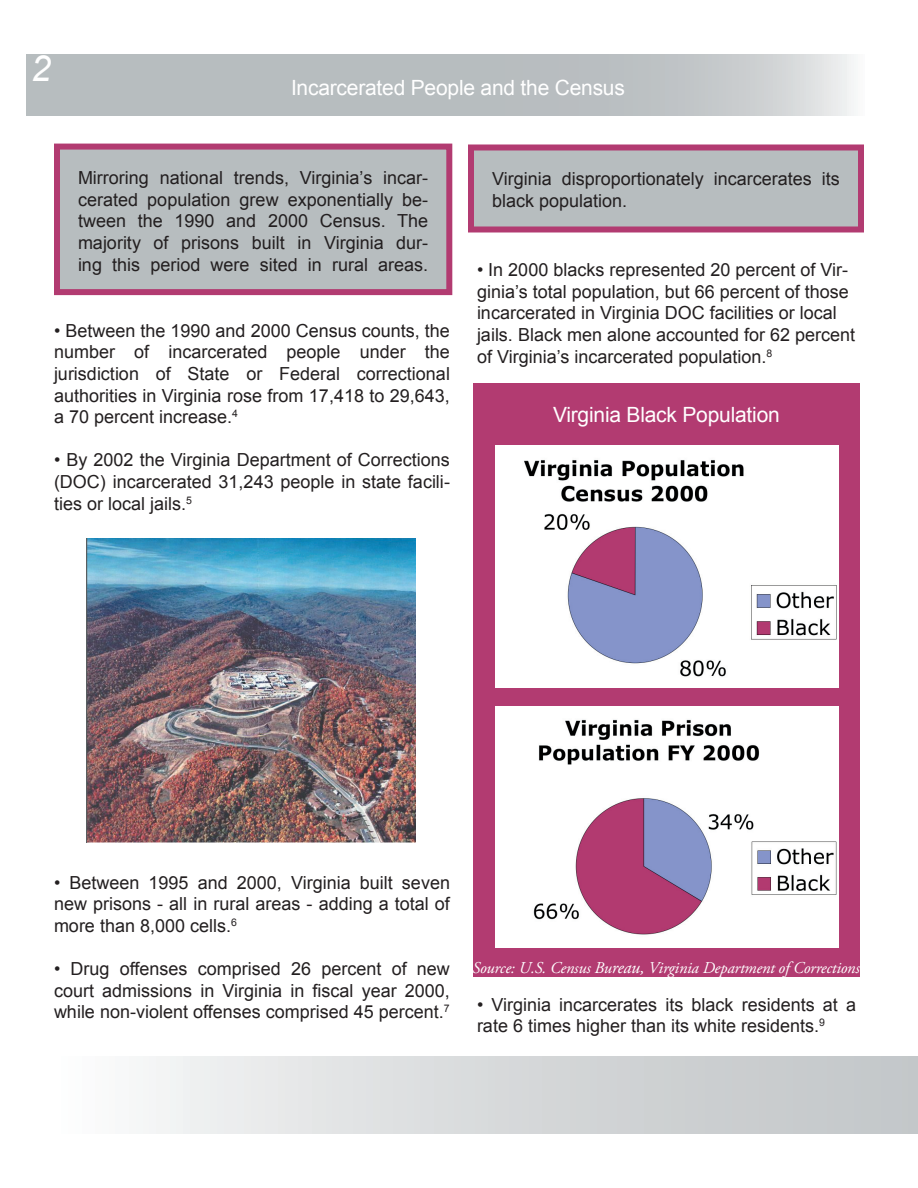
<style>
.page{position:relative;width:918px;height:1188px;background:#fff}
.page>*{position:absolute;margin:0;border:0;box-sizing:border-box;transform-origin:0 0}
.t1{font:italic 36px "Arial";color:#fff}
.t2{font:21px "Arial";letter-spacing:-.01em;color:#fff}
.t3{font:18px/21.6px "Arial";color:#231f20;text-align:justify}
.t4{font:italic 16.5px "Adobe Garamond Pro";letter-spacing:-.01em;color:#fff}
.s1{font-size:18px}
</style>
<div class="page">
<div style="left:473px;top:383px;width:387px;height:593px;background:#b23b71"></div>
<div style="left:57px;top:147px;width:392px;height:145px;background:#b7bdbf"></div>
<div style="left:54px;top:144px;width:398px;height:151px;border:6px solid #b23b71"></div>
<img style="left:496px;top:706px;width:343px;height:242px">
<div style="left:471px;top:147px;width:390px;height:82px;background:#b7bdbf"></div>
<div style="left:468px;top:144px;width:396px;height:88px;border:6px solid #b23b71"></div>
<img style="left:495px;top:445px;width:343px;height:243px">
<svg style="left:292px;top:55px;width:562px;height:61px;background:#c0c5c7"></svg>
<div style="left:26px;top:55px;width:266px;height:61px;background:#b7bdbf"></div>
<img style="left:87px;top:538px;width:328px;height:305px">
<div style="left:54px;top:1056px;width:864px;height:78px;background:linear-gradient(to right,#f8f9f9,#bec2c4)"></div>
<h1 class="t1" style="left:31px;top:48px;width:22px">2</h1>
<p class="t2" style="left:291px;top:76px;width:335px">Incarcerated People and the Census</p>
<p class="t3" style="left:78px;top:167px;width:352px">Mirroring national trends, Virginia’s incar&shy;cerated population grew exponentially be&shy;tween the 1990 and 2000 Census. The majority of prisons built in Virginia dur&shy;ing this period were sited in rural areas.</p>
<p class="t3" style="left:54px;top:320px;width:397px">• Between the 1990 and 2000 Census counts, the number of incarcerated people under the jurisdiction of State or Federal correctional authorities in Virginia rose from 17,418 to 29,643, a 70 percent increase.<sup>4</sup></p>
<p class="t3" style="left:54px;top:449px;width:397px">• By 2002 the Virginia Department of Corrections (DOC) incarcerated 31,243 people in state facili&shy;ties or local jails.<sup>5</sup></p>
<p class="t3" style="left:492px;top:168px;width:349px">Virginia disproportionately incarcerates its black population.</p>
<p class="t3" style="left:477px;top:259px;width:380px;text-align:left">• In 2000 blacks represented 20 percent of Vir&shy;ginia’s total population, but 66 percent of those incarcerated in Virginia DOC facilities or local jails. Black men alone accounted for 62 percent of Virginia’s incarcerated population.<sup>8</sup></p>
<p class="t2" style="left:553px;top:403px;width:228px">Virginia Black Population</p>
<p class="t3" style="left:54px;top:871px;width:398px">• Between 1995 and 2000, Virginia built seven new prisons - all in rural areas - adding a total of more than 8,000 cells.<sup>6</sup></p>
<p class="t3" style="left:54px;top:958px;width:397px">• Drug offenses comprised 26 percent of new court admissions in Virginia in fiscal year 2000, while non-violent offenses comprised 45 percent.<sup>7</sup></p>
<p class="t4" style="left:472px;top:958px;width:389px">Source: U.S. Census Bu<span class="s1">reau,</span> Virginia Department of Corrections</p>
<p class="t3" style="left:477px;top:993px;width:381px">• Virginia incarcerates its black residents at a rate 6 times higher than its white residents.<sup>9</sup></p>
</div>
